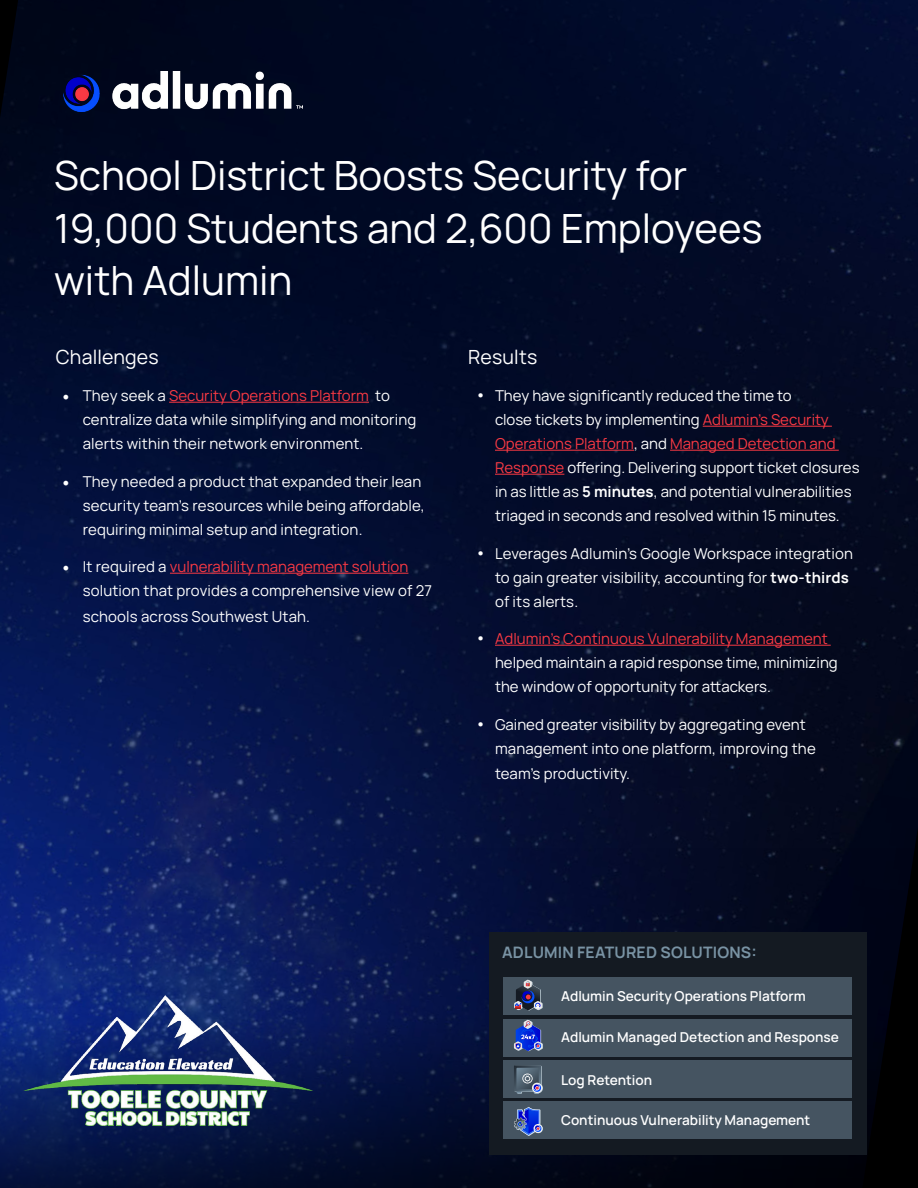
<style>
.page{position:relative;width:918px;height:1188px;background:#fff}
.page>*{position:absolute;margin:0;border:0;box-sizing:border-box;transform-origin:0 0}
.t1{font:40.2px/52.8px "Manrope";color:#fff}
.t2{font:19.5px "Manrope";letter-spacing:.01em;color:#fff}
.t3{font:700 15.75px "Manrope";letter-spacing:.01em;color:#7993a4}
.t4{font:15px/24px "Manrope";color:#fff}
.t5{font:600 13.65px "Manrope";color:#fff}
.s1{font-family:"Minion Pro";font-size:18px}
.s2{color:#f93943}
.s3{font-size:18px}
.s4{font-weight:700}
</style>
<div class="page">
<img style="left:0;top:0;width:918px;height:848px">
<img style="left:64px;top:71px;width:239px;height:41px">
<hr style="left:169px;top:402px;width:200px;height:1px;background:#f93943">
<hr style="left:170px;top:573px;width:238px;height:1px;background:#f93943">
<hr style="left:703px;top:426px;width:129px;height:1px;background:#f93943">
<hr style="left:495px;top:450px;width:139px;height:1px;background:#f93943">
<hr style="left:670px;top:450px;width:169px;height:1px;background:#f93943">
<hr style="left:495px;top:474px;width:69px;height:1px;background:#f93943">
<hr style="left:495px;top:645px;width:336px;height:1px;background:#f93943">
<svg style="left:0;top:848px;width:918px;height:340px;background:#06123f"></svg>
<img style="left:21px;top:996px;width:294px;height:130px">
<div style="left:489px;top:932px;width:377px;height:222px;background:#141a22"></div>
<div style="left:503px;top:977px;width:349px;height:38px;background:#455461"></div>
<div style="left:503px;top:1019px;width:349px;height:38px;background:#455461"></div>
<div style="left:503px;top:1060px;width:349px;height:38px;background:#455461"></div>
<div style="left:503px;top:1101px;width:349px;height:38px;background:#455461"></div>
<svg style="left:514px;top:980px;width:29px;height:31px"></svg>
<svg style="left:514px;top:1020px;width:29px;height:31px"></svg>
<svg style="left:514px;top:1065px;width:29px;height:29px"></svg>
<svg style="left:514px;top:1107px;width:29px;height:29px"></svg>
<h1 class="t1" style="left:54px;top:147px;width:710px">School District Boosts Security for<br>19,000 Students and 2,600 Employees with Adlumin</h1>
<h2 class="t2" style="left:56px;top:343px;width:105px">Challenges</h2>
<p class="t4" style="left:83px;top:383px;width:335px;text-indent:-20px"><span class="s1">•</span> They seek a <span class="s2">Security Operations Platform</span> to centralize data while simplifying and monitoring alerts within their network environment.</p>
<p class="t4" style="left:83px;top:469px;width:344px;text-indent:-20px"><span class="s1">•</span> They needed a product that expanded their lean security team’s resources while being affordable, requiring minimal setup and integration.</p>
<p class="t4" style="left:83px;top:554px;width:351px;text-indent:-20px"><span class="s1">•</span> It required a <span class="s2">vulnerability management solution </span>solution that provides a comprehensive view of 27</p>
<p class="t4" style="left:83px;top:604px;width:229px">schools across Southwest Utah.</p>
<h2 class="t2" style="left:468px;top:343px;width:71px">Results</h2>
<p class="t4" style="left:495px;top:383px;width:366px;text-indent:-20px"><span class="s3">•</span> They have significantly reduced the time to<br>close tickets by implementing <span class="s2">Adlumin’s Security Operations Platform</span>, and <span class="s2">Managed Detection and Response</span> offering. Delivering support ticket closures in as little as <span class="s4">5 minutes</span>, and potential vulnerabilities triaged in seconds and resolved within 15 minutes.</p>
<p class="t4" style="left:495px;top:541px;width:359px;text-indent:-20px"><span class="s3">•</span> Leverages Adlumin’s Google Workspace integration to gain greater visibility, accounting for <span class="s4">two-thirds </span>of its alerts.</p>
<p class="t4" style="left:495px;top:626px;width:344px;text-indent:-20px"><span class="s3">•</span> <span class="s2">Adlumin’s Continuous Vulnerability Management </span>helped maintain a rapid response time, minimizing the window of opportunity for attackers.</p>
<p class="t4" style="left:495px;top:712px;width:322px;text-indent:-20px"><span class="s3">•</span> Gained greater visibility by aggregating event management into one platform, improving the</p>
<p class="t4" style="left:495px;top:761px;width:136px">team’s productivity.</p>
<p class="t3" style="left:502px;top:941px;width:256px">ADLUMIN FEATURED SOLUTIONS:</p>
<p class="t5" style="left:561px;top:986px;width:246px">Adlumin Security Operations Platform</p>
<p class="t5" style="left:561px;top:1027px;width:279px">Adlumin Managed Detection and Response</p>
<p class="t5" style="left:561px;top:1070px;width:93px">Log Retention</p>
<p class="t5" style="left:561px;top:1111px;width:251px">Continuous Vulnerability Management</p>
</div>
